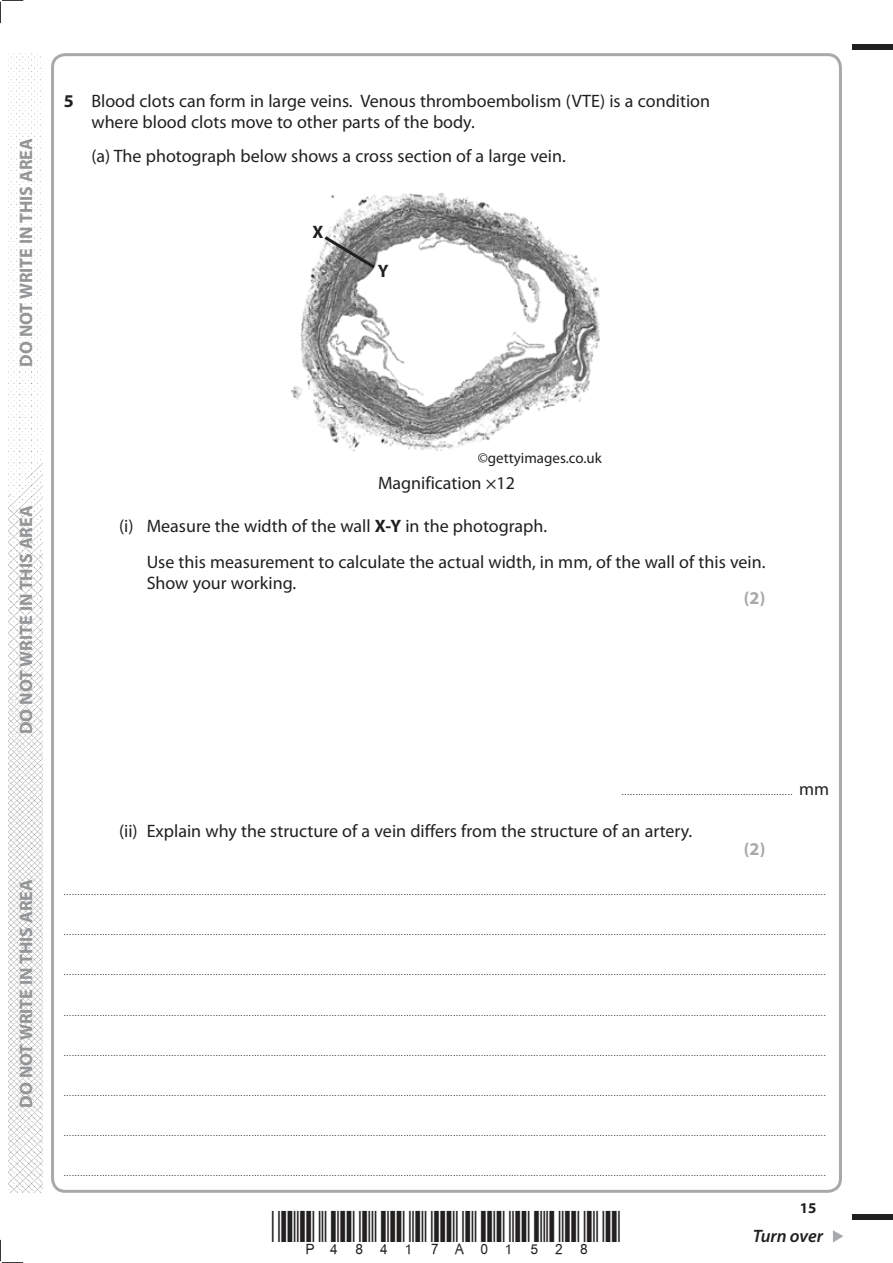
<style>
.page{position:relative;width:893px;height:1263px;background:#fff}
.page>*{position:absolute;margin:0;border:0;box-sizing:border-box;transform-origin:0 0}
.t1{font:18px/21px "Myriad Pro";color:#221f1f}
.t2{font:700 18px "Myriad Pro";color:#939597}
.t3{font:italic 600 18px "Myriad Pro";letter-spacing:-.005em;color:#221f1f}
.t4{font:700 18px "Myriad Pro";color:#a7a9ab}
.t5{font:700 18px "Myriad Pro";color:#221f1f}
.t6{font:15px "Myriad Pro";color:#221f1f}
.t7{font:700 15px "Myriad Pro";color:#221f1f}
.t8{font:9px "Myriad Pro";color:#221f1f}
.s1{font-weight:700}
.s2{font-size:18px}
</style>
<div class="page">
<div style="left:853px;top:45px;width:40px;height:5px;background:#221f1f"></div>
<div style="left:853px;top:1214px;width:40px;height:6px;background:#221f1f"></div>
<svg style="left:833px;top:1230px;width:10px;height:12px"></svg>
<svg style="left:0;top:0;width:23px;height:23px"></svg>
<svg style="left:0;top:1240px;width:23px;height:23px"></svg>
<img style="left:9px;top:53px;width:34px;height:1140px">
<img style="left:291px;top:193px;width:309px;height:258px">
<svg style="left:321px;top:233px;width:57px;height:38px;background:#8e8e8e"></svg>
<h1 class="t2" style="left:16px;top:367px;width:230px;rotate:-90deg">DO NOT WRITE IN THIS AREA</h1>
<h1 class="t1" style="left:91px;top:92px;width:620px;text-indent:-28px"><span class="s1">5</span> Blood clots can form in large veins. Venous thromboembolism (VTE) is a condition where blood clots move to other parts of the body.</h1>
<h1 class="t1" style="left:91px;top:147px;width:476px">(a) The photograph below shows a cross section of a large vein.</h1>
<h1 class="t5" style="left:312px;top:225px;width:13px">X</h1>
<h1 class="t5" style="left:378px;top:264px;width:12px">Y</h1>
<h1 class="t2" style="left:16px;top:734px;width:230px;rotate:-90deg">DO NOT WRITE IN THIS AREA</h1>
<h1 class="t2" style="left:16px;top:1108px;width:230px;rotate:-90deg">DO NOT WRITE IN THIS AREA</h1>
<h2 class="t6" style="left:478px;top:452px;width:126px">©gettyimages.co.uk</h2>
<h1 class="t1" style="left:378px;top:474px;width:138px">Magnification ×12</h1>
<h1 class="t1" style="left:147px;top:509px;width:620px;line-height:36px;text-indent:-28px">(i) Measure the width of the wall <span class="s1">X-Y</span> in the photograph.<br>Use this measurement to calculate the actual width, in mm, of the wall of this vein.</h1>
<h1 class="t1" style="left:147px;top:574px;width:151px">Show your working.</h1>
<h1 class="t4" style="left:744px;top:591px;width:23px">(2)</h1>
<p class="t8" style="left:622px;top:788px;width:209px">.............................................................. <span class="s2">mm</span></p>
<h1 class="t1" style="left:119px;top:822px;width:575px">(ii) Explain why the structure of a vein differs from the structure of an artery.</h1>
<h1 class="t4" style="left:744px;top:842px;width:23px">(2)</h1>
<p class="t8" style="left:64px;top:889px;width:763px">....................................................................................................................................................................................................................................................................................</p>
<p class="t8" style="left:64px;top:929px;width:763px">....................................................................................................................................................................................................................................................................................</p>
<p class="t8" style="left:64px;top:969px;width:763px">....................................................................................................................................................................................................................................................................................</p>
<p class="t8" style="left:64px;top:1009px;width:763px">....................................................................................................................................................................................................................................................................................</p>
<p class="t8" style="left:64px;top:1049px;width:763px">....................................................................................................................................................................................................................................................................................</p>
<p class="t8" style="left:64px;top:1089px;width:763px">....................................................................................................................................................................................................................................................................................</p>
<p class="t8" style="left:64px;top:1129px;width:763px">....................................................................................................................................................................................................................................................................................</p>
<p class="t8" style="left:64px;top:1169px;width:763px">....................................................................................................................................................................................................................................................................................</p>
<h2 class="t7" style="left:800px;top:1202px;width:18px">15</h2>
<h1 class="t3" style="left:753px;top:1226px;width:72px">Turn over</h1>
</div>
